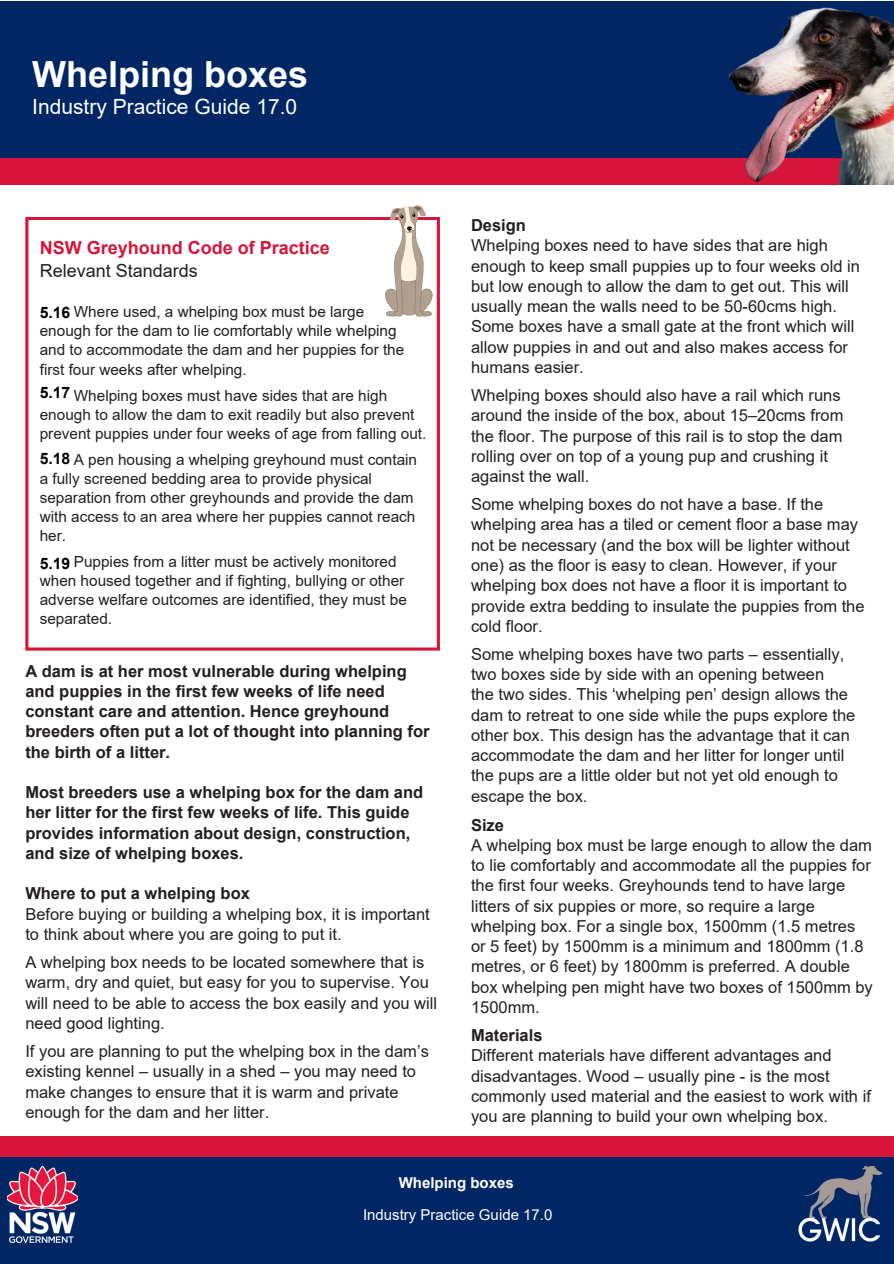
<style>
.page{position:relative;width:894px;height:1264px;background:#fff}
.page>*{position:absolute;margin:0;border:0;box-sizing:border-box;transform-origin:0 0}
.t1{font:700 36px "Arial";color:#fff}
.t2{font:21px "Arial";color:#fff}
.t3{font:700 18px/22.5px "Arial";color:#d7153a}
.t4{font:16.5px/20.2px "Arial";color:#231f20}
.t5{font:700 16.5px/20.2px "Arial";color:#231f20}
.t6{font:700 15.75px "Arial";color:#000}
.t7{font:15.3px "Arial";color:#231f20}
.t8{font:15px "Arial";color:#fff}
.t9{font:700 15px "Arial";color:#fff}
.s1{font-weight:400;color:#231f20}
.s2{font-weight:700;font-size:15.75px;color:#000}
.s3{font-weight:700}
</style>
<div class="page">
<svg style="left:25px;top:217px;width:415px;height:433px"></svg>
<div style="left:0;top:1px;width:893px;height:157px;background:#002664"></div>
<div style="left:0;top:158px;width:893px;height:26px;background:#d7153a"></div>
<img style="left:728px;top:7px;width:165px;height:177px">
<div style="left:0;top:1136px;width:893px;height:113px;background:#d7153a"></div>
<div style="left:0;top:1156px;width:893px;height:107px;background:#002664"></div>
<img style="left:7px;top:1166px;width:71px;height:76px">
<img style="left:798px;top:1166px;width:84px;height:75px">
<svg style="left:377px;top:205px;width:63px;height:112px"></svg>
<p class="t1" style="left:32px;top:54px;width:277px">Whelping boxes</p>
<p class="t2" style="left:32px;top:95px;width:266px">Industry Practice Guide 17.0</p>
<h3 class="t3" style="left:40px;top:237px;width:291px">NSW Greyhound Code of Practice<br><span class="s1">Relevant Standards</span></h3>
<h3 class="t7" style="left:40px;top:303px;width:326px"><span class="s2">5.16</span> Where used, a whelping box must be large</h3>
<h4 class="t7" style="left:40px;top:322px;width:358px">enough for the dam to lie comfortably while whelping</h4>
<h4 class="t7" style="left:40px;top:341px;width:366px">and to accommodate the dam and her puppies for the</h4>
<h4 class="t7" style="left:40px;top:361px;width:208px">first four weeks after whelping.</h4>
<h4 class="t7" style="left:74px;top:386px;width:315px">Whelping boxes must have sides that are high</h4>
<h4 class="t7" style="left:40px;top:406px;width:376px">enough to allow the dam to exit readily but also prevent</h4>
<h4 class="t7" style="left:40px;top:425px;width:388px">prevent puppies under four weeks of age from falling out.</h4>
<h4 class="t7" style="left:40px;top:451px;width:379px"><span class="s2">5.18</span> A pen housing a whelping greyhound must contain</h4>
<h4 class="t7" style="left:40px;top:470px;width:333px">a fully screened bedding area to provide physical</h4>
<h4 class="t7" style="left:40px;top:489px;width:375px">separation from other greyhounds and provide the dam</h4>
<p class="t7" style="left:40px;top:508px;width:377px">with access to an area where her puppies cannot reach</p>
<p class="t7" style="left:40px;top:527px;width:28px">her.</p>
<p class="t7" style="left:74px;top:553px;width:324px">Puppies from a litter must be actively monitored</p>
<p class="t7" style="left:40px;top:572px;width:366px">when housed together and if fighting, bullying or other</p>
<h5 class="t7" style="left:40px;top:591px;width:368px">adverse welfare outcomes are identified, they must be</h5>
<p class="t7" style="left:40px;top:610px;width:74px">separated.</p>
<p class="t6" style="left:40px;top:384px;width:32px">5.17</p>
<p class="t6" style="left:40px;top:554px;width:32px">5.19</p>
<p class="t5" style="left:25px;top:660px;width:405px">A dam is at her most vulnerable during whelping and puppies in the first few weeks of life need constant care and attention. Hence greyhound breeders often put a lot of thought into planning for the birth of a litter.</p>
<h2 class="t5" style="left:25px;top:782px;width:399px">Most breeders use a whelping box for the dam and her litter for the first few weeks of life. This guide provides information about design, construction, and size of whelping boxes.</h2>
<h1 class="t4" style="left:25px;top:883px;width:406px"><span class="s3">Where to put a whelping box<br></span>Before buying or building a whelping box, it is important to think about where you are going to put it.</h1>
<p class="t4" style="left:25px;top:952px;width:413px">A whelping box needs to be located somewhere that is warm, dry and quiet, but easy for you to supervise. You will need to be able to access the box easily and you will need good lighting.</p>
<h4 class="t4" style="left:25px;top:1041px;width:405px">If you are planning to put the whelping box in the dam’s existing kennel – usually in a shed – you may need to make changes to ensure that it is warm and private enough for the dam and her litter.</h4>
<p class="t4" style="left:471px;top:215px;width:390px"><span class="s3">Design<br></span>Whelping boxes need to have sides that are high enough to keep small puppies up to four weeks old in but low enough to allow the dam to get out. This will usually mean the walls need to be 50-60cms high.<br>Some boxes have a small gate at the front which will allow puppies in and out and also makes access for humans easier.</p>
<p class="t4" style="left:471px;top:385px;width:374px">Whelping boxes should also have a rail which runs around the inside of the box, about 15–20cms from the floor. The purpose of this rail is to stop the dam rolling over on top of a young pup and crushing it against the wall.</p>
<p class="t4" style="left:471px;top:494px;width:388px">Some whelping boxes do not have a base. If the whelping area has a tiled or cement floor a base may not be necessary (and the box will be lighter without</p>
<p class="t4" style="left:471px;top:555px;width:395px">one) as the floor is easy to clean. However, if your whelping box does not have a floor it is important to provide extra bedding to insulate the puppies from the cold floor.</p>
<p class="t4" style="left:471px;top:644px;width:375px">Some whelping boxes have two parts – essentially,</p>
<p class="t4" style="left:471px;top:664px;width:386px">two boxes side by side with an opening between<br>the two sides. This ‘whelping pen’ design allows the dam to retreat to one side while the pups explore the other box. This design has the advantage that it can accommodate the dam and her litter for longer until the pups are a little older but not yet old enough to</p>
<p class="t4" style="left:471px;top:786px;width:118px">escape the box.</p>
<p class="t4" style="left:471px;top:814px;width:403px"><span class="s3">Size<br></span>A whelping box must be large enough to allow the dam to lie comfortably and accommodate all the puppies for the first four weeks. Greyhounds tend to have large litters of six puppies or more, so require a large whelping box. For a single box, 1500mm (1.5 metres or 5 feet) by 1500mm is a minimum and 1800mm (1.8 metres, or 6 feet) by 1800mm is preferred. A double box whelping pen might have two boxes of 1500mm by 1500mm.</p>
<p class="t4" style="left:471px;top:1025px;width:401px"><span class="s3">Materials<br></span>Different materials have different advantages and disadvantages. Wood – usually pine - is the most commonly used material and the easiest to work with if you are planning to build your own whelping box.</p>
<h5 class="t9" style="left:398px;top:1174px;width:116px">Whelping boxes</h5>
<h5 class="t8" style="left:363px;top:1206px;width:191px">Industry Practice Guide 17.0</h5>
</div>
